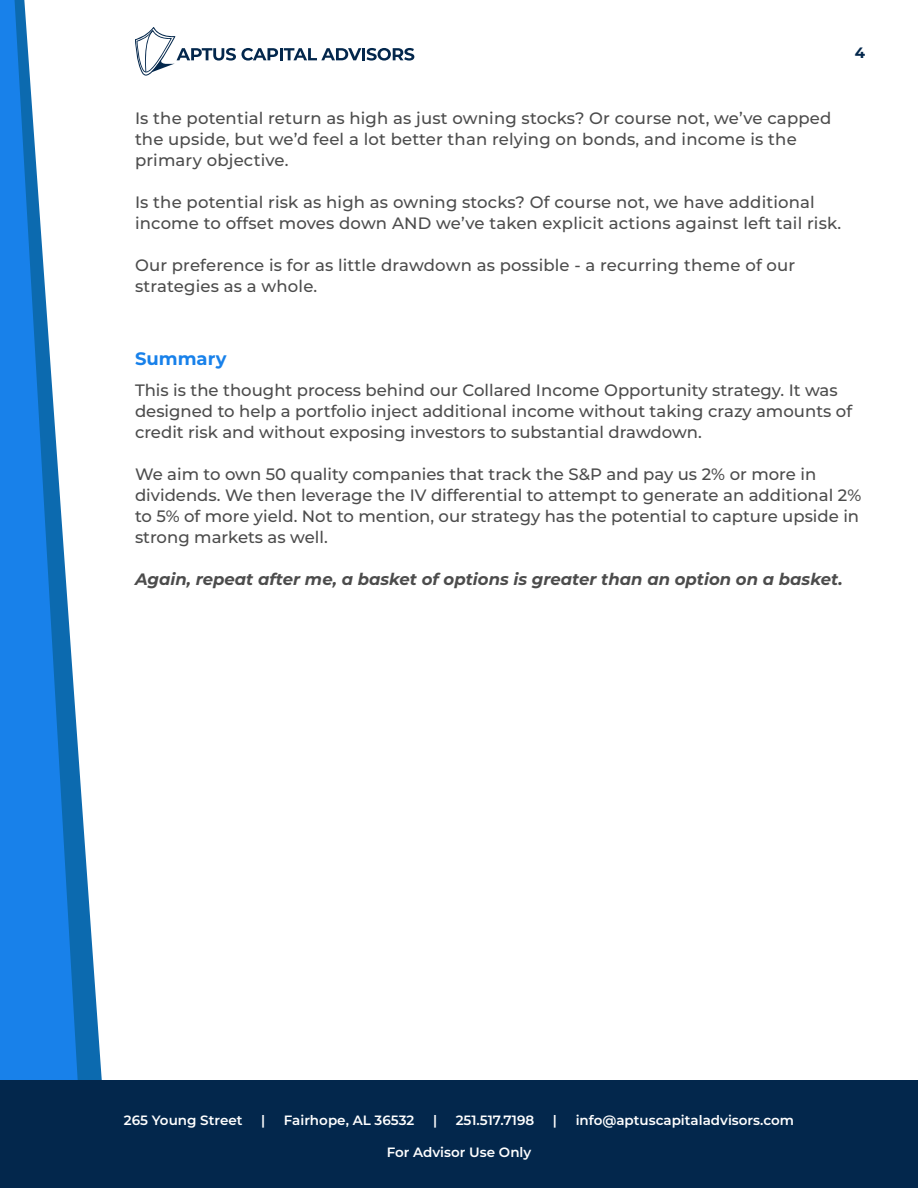
<style>
.page{position:relative;width:918px;height:1188px;background:#fff}
.page>*{position:absolute;margin:0;border:0;box-sizing:border-box;transform-origin:0 0}
.t1{font:700 18px "Montserrat";color:#1881ea}
.t2{font:500 16.5px/21px "Montserrat";color:#4c4c4c}
.t3{font:italic 700 16.5px "Montserrat";color:#4c4c4c}
.t4{font:700 15px "Montserrat";color:#03274c}
.t5{font:600 13.5px "Montserrat";color:#fff}
</style>
<div class="page">
<svg style="left:135px;top:27px;width:279px;height:49px"></svg>
<div style="left:0;top:1080px;width:918px;height:108px;background:#03274c"></div>
<svg style="left:78px;top:749px;width:24px;height:331px"></svg>
<svg style="left:0;top:0;width:78px;height:1080px;fill:#1881ea"></svg>
<p class="t4" style="left:855px;top:42px;width:12px">4</p>
<p class="t2" style="left:135px;top:107px;width:698px">Is the potential return as high as just owning stocks? Or course not, we’ve capped the upside, but we’d feel a lot better than relying on bonds, and income is the primary objective.</p>
<p class="t2" style="left:135px;top:191px;width:708px">Is the potential risk as high as owning stocks? Of course not, we have additional income to offset moves down AND we’ve taken explicit actions against left tail risk.</p>
<p class="t2" style="left:135px;top:254px;width:662px">Our preference is for as little drawdown as possible - a recurring theme of our strategies as a whole.</p>
<p class="t1" style="left:135px;top:346px;width:93px">Summary</p>
<p class="t2" style="left:135px;top:379px;width:719px">This is the thought process behind our Collared Income Opportunity strategy. It was designed to help a portfolio inject additional income without taking crazy amounts of credit risk and without exposing investors to substantial drawdown.</p>
<p class="t2" style="left:135px;top:463px;width:728px">We aim to own 50 quality companies that track the S&amp;P and pay us 2% or more in dividends. We then leverage the IV differential to attempt to generate an additional 2% to 5% of more yield. Not to mention, our strategy has the potential to capture upside in strong markets as well.</p>
<p class="t3" style="left:135px;top:567px;width:709px">Again, repeat after me, a basket of options is greater than an option on a basket.</p>
<p class="t5" style="left:124px;top:1110px;width:120px">265 Young Street</p>
<p class="t5" style="left:261px;top:1110px;width:6px">|</p>
<p class="t5" style="left:284px;top:1110px;width:132px">Fairhope, AL 36532</p>
<p class="t5" style="left:433px;top:1110px;width:6px">|</p>
<p class="t5" style="left:456px;top:1110px;width:80px">251.517.7198</p>
<p class="t5" style="left:553px;top:1110px;width:6px">|</p>
<p class="t5" style="left:576px;top:1110px;width:220px">info@aptuscapitaladvisors.com</p>
<p class="t5" style="left:387px;top:1142px;width:146px">For Advisor Use Only</p>
</div>
